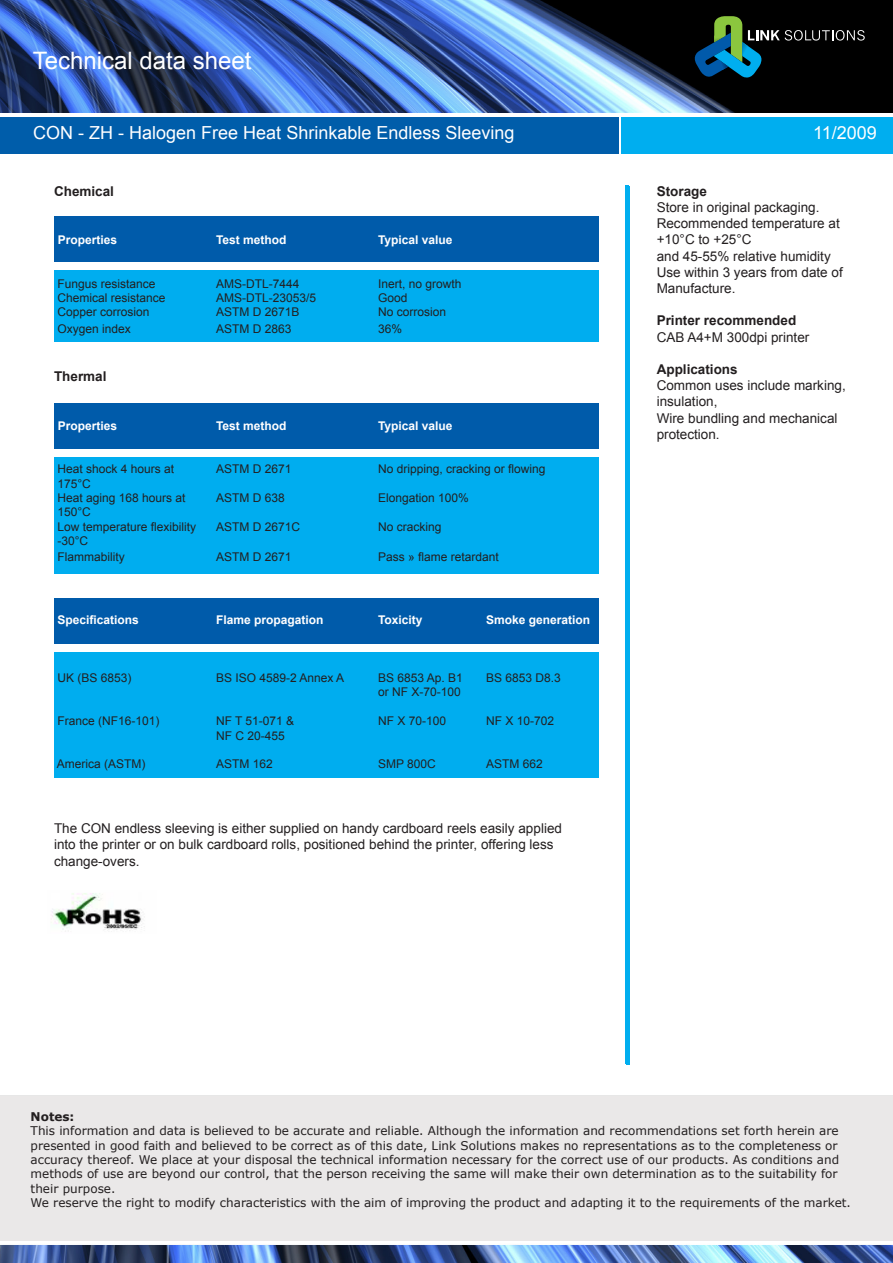
<style>
.page{position:relative;width:893px;height:1263px;background:#fff}
.page>*{position:absolute;margin:0;border:0;box-sizing:border-box;transform-origin:0 0}
.t1{font:24px "Arial";color:#fff}
.t2{font:18px "Arial";color:#fff}
.t3{font:13.5px/16.2px "Arial";color:#231f20}
.t4{font:700 13.5px "Arial";color:#231f20}
.t5{font:12px/14.4px "Verdana";color:#231f20}
.t6{font:12px/16.2px "Arial";color:#231f20}
.t7{font:700 12px "Arial";color:#fff}
.s1{font-weight:700}
</style>
<div class="page">
<div style="left:54px;top:270px;width:544px;height:72px;background:#00adef"></div>
<div style="left:54px;top:216px;width:544px;height:46px;background:#005baa"></div>
<div style="left:54px;top:652px;width:544px;height:126px;background:#00adef"></div>
<div style="left:54px;top:598px;width:544px;height:46px;background:#005baa"></div>
<div style="left:54px;top:457px;width:544px;height:117px;background:#00adef"></div>
<div style="left:54px;top:403px;width:544px;height:45px;background:#005baa"></div>
<hr style="left:626px;top:186px;width:3px;height:878px;background:#00aeef">
<img style="left:0;top:0;width:893px;height:113px">
<div style="left:0;top:117px;width:619px;height:36px;background:#005daa"></div>
<div style="left:622px;top:117px;width:271px;height:36px;background:#00aeef"></div>
<div style="left:0;top:1096px;width:893px;height:145px;background:#eae8e8"></div>
<svg style="left:695px;top:16px;width:170px;height:62px;background:#132a2a"></svg>
<img style="left:0;top:1245px;width:893px;height:18px">
<hr style="left:627px;top:186px;width:3px;height:878px;background:#00aeef">
<img style="left:51px;top:893px;width:94px;height:39px">
<p class="t1" style="left:33px;top:45px;width:220px">Technical data sheet</p>
<p class="t2" style="left:88px;top:120px;width:387px">Halogen Fr e Heat Shrinkable Endless Sleeving</p>
<p class="t2" style="left:33px;top:121px;width:483px">CON - ZH - Halogen Free Heat Shrinkable Endless Sleeving</p>
<p class="t2" style="left:813px;top:121px;width:65px">11/2009</p>
<p class="t4" style="left:54px;top:182px;width:62px">Chemical</p>
<p class="t7" style="left:58px;top:232px;width:61px">Properties</p>
<p class="t7" style="left:216px;top:232px;width:72px">Test method</p>
<p class="t7" style="left:378px;top:232px;width:76px">Typical value</p>
<p class="t6" style="left:57px;top:275px;width:100px">Fungus resistance</p>
<p class="t6" style="left:216px;top:275px;width:85px">AMS-DTL-7444</p>
<p class="t6" style="left:378px;top:275px;width:85px">Inert, no growth</p>
<p class="t6" style="left:57px;top:290px;width:110px">Chemical resistance</p>
<p class="t6" style="left:216px;top:290px;width:102px">AMS-DTL-23053/5</p>
<p class="t6" style="left:378px;top:290px;width:31px">Good</p>
<p class="t6" style="left:57px;top:304px;width:94px">Copper corrosion</p>
<p class="t6" style="left:216px;top:304px;width:85px">ASTM D 2671B</p>
<p class="t6" style="left:378px;top:304px;width:70px">No corrosion</p>
<p class="t6" style="left:57px;top:320px;width:75px">Oxygen index</p>
<p class="t6" style="left:216px;top:320px;width:77px">ASTM D 2863</p>
<p class="t6" style="left:378px;top:320px;width:26px">36%</p>
<p class="t4" style="left:54px;top:367px;width:54px">Thermal</p>
<p class="t7" style="left:58px;top:418px;width:61px">Properties</p>
<p class="t7" style="left:216px;top:418px;width:72px">Test method</p>
<p class="t7" style="left:378px;top:418px;width:76px">Typical value</p>
<p class="t6" style="left:57px;top:461px;width:118px">Heat shock 4 hours at</p>
<p class="t6" style="left:216px;top:461px;width:77px">ASTM D 2671</p>
<p class="t6" style="left:378px;top:461px;width:169px">No dripping, cracking or flowing</p>
<p class="t6" style="left:57px;top:475px;width:35px">175°C</p>
<p class="t6" style="left:57px;top:490px;width:130px">Heat aging 168 hours at</p>
<p class="t6" style="left:216px;top:490px;width:70px">ASTM D 638</p>
<p class="t6" style="left:378px;top:490px;width:92px">Elongation 100%</p>
<p class="t6" style="left:57px;top:504px;width:35px">150°C</p>
<p class="t6" style="left:57px;top:518px;width:140px">Low temperature flexibility</p>
<p class="t6" style="left:216px;top:518px;width:86px">ASTM D 2671C</p>
<p class="t6" style="left:378px;top:518px;width:65px">No cracking</p>
<p class="t6" style="left:57px;top:533px;width:69px">-30°C<br>Flammability</p>
<p class="t6" style="left:216px;top:549px;width:77px">ASTM D 2671</p>
<p class="t6" style="left:378px;top:549px;width:122px">Pass » flame retardant</p>
<p class="t7" style="left:57px;top:612px;width:83px">Specifications</p>
<p class="t7" style="left:216px;top:612px;width:109px">Flame propagation</p>
<p class="t7" style="left:378px;top:612px;width:46px">Toxicity</p>
<p class="t7" style="left:486px;top:612px;width:106px">Smoke generation</p>
<p class="t6" style="left:57px;top:670px;width:76px">UK (BS 6853)</p>
<p class="t6" style="left:216px;top:670px;width:130px">BS ISO 4589-2 Annex A</p>
<p class="t6" style="left:378px;top:670px;width:86px">BS 6853 Ap. B1</p>
<p class="t6" style="left:486px;top:670px;width:76px">BS 6853 D8.3</p>
<p class="t6" style="left:378px;top:684px;width:84px">or NF X-70-100</p>
<p class="t6" style="left:57px;top:713px;width:104px">France (NF16-101)</p>
<p class="t6" style="left:216px;top:713px;width:80px">NF T 51-071 &amp;</p>
<p class="t6" style="left:378px;top:713px;width:70px">NF X 70-100</p>
<p class="t6" style="left:486px;top:713px;width:70px">NF X 10-702</p>
<p class="t6" style="left:216px;top:727px;width:70px">NF C 20-455</p>
<p class="t6" style="left:57px;top:756px;width:90px">America (ASTM)</p>
<p class="t6" style="left:216px;top:756px;width:58px">ASTM 162</p>
<p class="t6" style="left:378px;top:756px;width:59px">SMP 800C</p>
<p class="t6" style="left:486px;top:756px;width:58px">ASTM 662</p>
<p class="t3" style="left:54px;top:820px;width:509px">The CON endless sleeving is either supplied on handy cardboard reels easily applied</p>
<p class="t3" style="left:54px;top:837px;width:501px">into the printer or on bulk cardboard rolls, positioned behind the printer, offering less change-overs.</p>
<p class="t4" style="left:657px;top:182px;width:52px">Storage</p>
<p class="t3" style="left:657px;top:199px;width:164px">Store in original packaging.</p>
<p class="t3" style="left:657px;top:216px;width:185px">Recommended temperature at</p>
<p class="t3" style="left:657px;top:232px;width:96px">+10°C to +25°C</p>
<p class="t3" style="left:657px;top:248px;width:176px">and 45-55% relative humidity</p>
<p class="t3" style="left:657px;top:264px;width:188px">Use within 3 years from date of</p>
<p class="t3" style="left:657px;top:280px;width:80px">Manufacture.</p>
<p class="t4" style="left:657px;top:312px;width:141px">Printer recommended</p>
<p class="t3" style="left:657px;top:329px;width:154px">CAB A4+M 300dpi printer</p>
<p class="t4" style="left:657px;top:360px;width:83px">Applications</p>
<p class="t3" style="left:657px;top:378px;width:191px">Common uses include marking, insulation,</p>
<p class="t3" style="left:657px;top:410px;width:182px">Wire bundling and mechanical protection.</p>
<p class="t5" style="left:31px;top:1109px;width:810px"><span class="s1">Notes:<br></span>This information and data is believed to be accurate and reliable. Although the information and recommendations set forth herein are presented in good faith and believed to be correct as of this date, Link Solutions makes no representations as to the completeness or accuracy thereof. We place at your disposal the technical information necessary for the correct use of our products. As conditions and methods of use are beyond our control, that the person receiving the same will make their own determination as to the suitability for their purpose.</p>
<p class="t5" style="left:31px;top:1195px;width:822px">We reserve the right to modify characteristics with the aim of improving the product and adapting it to the requirements of the market.</p>
</div>
